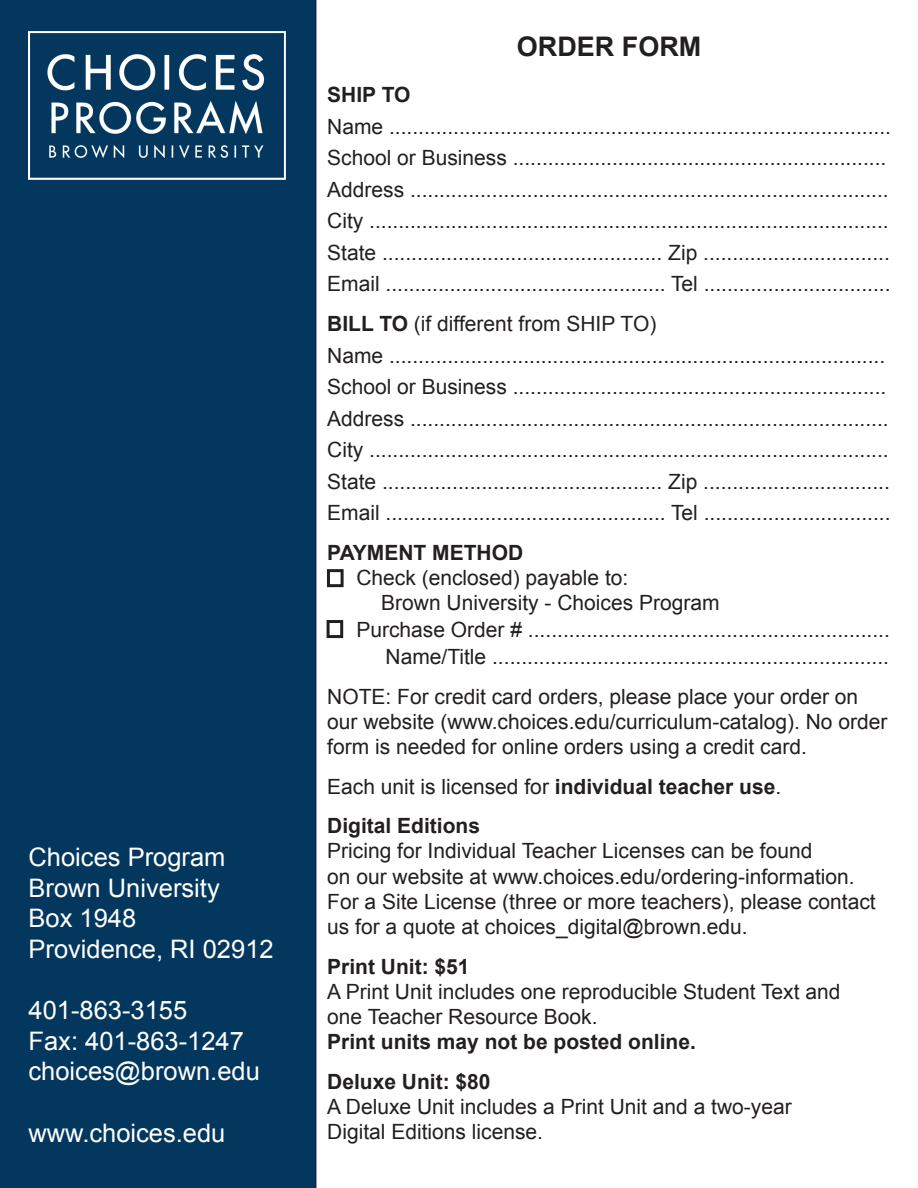
<style>
.page{position:relative;width:918px;height:1188px;background:#fff}
.page>*{position:absolute;margin:0;border:0;box-sizing:border-box;transform-origin:0 0}
.t1{font:700 27px "Arial";color:#231f20}
.t2{font:25.5px "Arial";color:#fff}
.t3{font:21px/25.2px "Arial";color:#231f20}
.t4{font:700 21px "Arial";color:#231f20}
.s1{font-weight:700}
</style>
<div class="page">
<div style="left:0;top:0;width:316px;height:1188px;background:#03375e"></div>
<img style="left:28px;top:32px;width:258px;height:147px">
<div style="left:327px;top:569px;width:17px;height:18px;border:3px solid #231f20"></div>
<div style="left:327px;top:620px;width:16px;height:18px;border:3px solid #231f20"></div>
<p class="t2" style="left:28px;top:841px;width:198px">Choices Program</p>
<p class="t2" style="left:28px;top:871px;width:193px">Brown University</p>
<p class="t2" style="left:28px;top:902px;width:109px">Box 1948</p>
<p class="t2" style="left:28px;top:932px;width:247px">Providence, RI 02912</p>
<p class="t2" style="left:28px;top:994px;width:160px">401-863-3155</p>
<p class="t2" style="left:28px;top:1024px;width:217px">Fax: 401-863-1247</p>
<p class="t2" style="left:28px;top:1055px;width:233px">choices@brown.edu</p>
<p class="t2" style="left:28px;top:1116px;width:198px">www.choices.edu</p>
<p class="t1" style="left:517px;top:28px;width:186px">ORDER FORM</p>
<p class="t4" style="left:327px;top:81px;width:85px">SHIP TO</p>
<p class="t3" style="left:327px;top:114px;width:565px">Name ......................................................................................</p>
<p class="t3" style="left:327px;top:143px;width:563px;line-height:31.5px">School or Business ................................................................<br>Address ..................................................................................</p>
<p class="t3" style="left:327px;top:206px;width:565px;line-height:31.5px;text-align:justify">City .........................................................................................<br>State ................................................ Zip ................................<br>Email ................................................ Tel ................................</p>
<p class="t3" style="left:327px;top:311px;width:331px"><span class="s1">BILL TO</span> (if different from SHIP TO)</p>
<p class="t3" style="left:327px;top:343px;width:560px">Name .....................................................................................</p>
<p class="t3" style="left:327px;top:371px;width:563px;line-height:31.5px">School or Business ................................................................<br>Address ..................................................................................</p>
<p class="t3" style="left:327px;top:434px;width:565px;line-height:31.5px;text-align:justify">City .........................................................................................<br>State ................................................ Zip ................................<br>Email ................................................ Tel ................................</p>
<p class="t4" style="left:327px;top:538px;width:198px">PAYMENT METHOD</p>
<p class="t3" style="left:381px;top:565px;width:340px;text-indent:-25px">Check (enclosed) payable to:<br>Brown University - Choices Program</p>
<p class="t3" style="left:356px;top:616px;width:535px;line-height:27px;text-align:right">Purchase Order # ..............................................................<br>Name/Title ....................................................................</p>
<p class="t3" style="left:327px;top:684px;width:562px">NOTE: For credit card orders, please place your order on our website (www.choices.edu/curriculum-catalog). No order form is needed for online orders using a credit card.</p>
<p class="t3" style="left:327px;top:774px;width:456px">Each unit is licensed for <span class="s1">individual teacher use</span>.</p>
<p class="t4" style="left:327px;top:812px;width:154px">Digital Editions</p>
<p class="t3" style="left:327px;top:839px;width:529px">Pricing for Individual Teacher Licenses can be found<br>on our website at www.choices.edu/ordering-information.</p>
<p class="t3" style="left:327px;top:889px;width:550px">For a Site License (three or more teachers), please contact us for a quote at choices_digital@brown.edu.</p>
<p class="t4" style="left:327px;top:952px;width:144px">Print Unit: $51</p>
<p class="t3" style="left:327px;top:979px;width:515px">A Print Unit includes one reproducible Student Text and one Teacher Resource Book.<br><span class="s1">Print units may not be posted online.</span></p>
<p class="t4" style="left:327px;top:1068px;width:165px">Deluxe Unit: $80</p>
<p class="t3" style="left:327px;top:1094px;width:466px">A Deluxe Unit includes a Print Unit and a two-year<br>Digital Editions license.</p>
</div>
